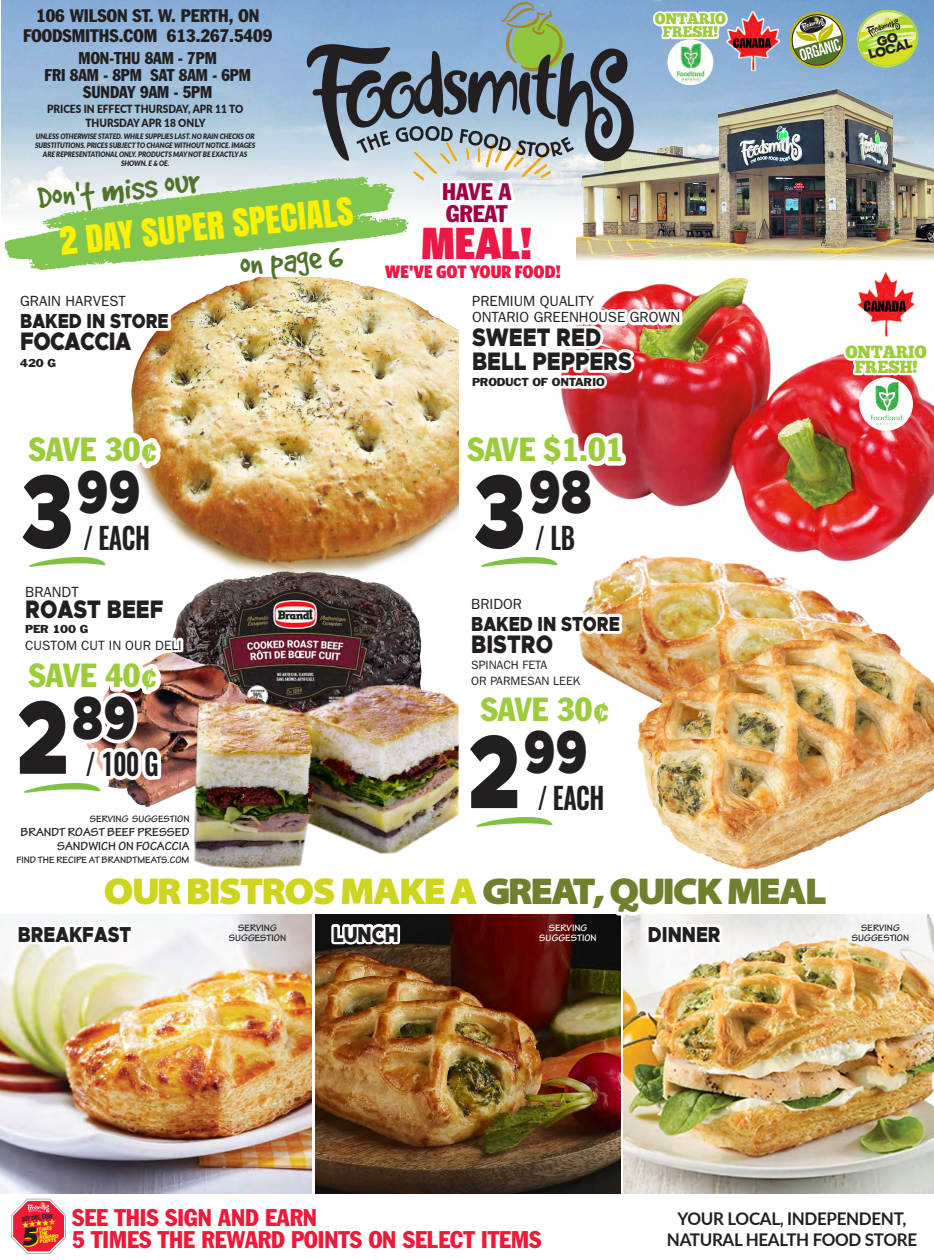
<style>
.page{position:relative;width:934px;height:1260px;background:#fff}
.page>*{position:absolute;margin:0;border:0;box-sizing:border-box;transform-origin:0 0}
.t1{font:900 104.62px "Metropolis";color:#231f20;scale:.8 1}
.t2{font:900 61px "Metropolis";color:#231f20;scale:.8 1}
.t3{font:900 45.25px "Whitney Condensed";color:#ed1845}
.t4{font:41.75px "Ave Fedan PERSONALUSEONLY";color:#7fc241}
.t5{font:900 37.5px "Santana";letter-spacing:-.05em;color:#ced51e}
.t6{font:37.5px "Good Dog";color:#50752a}
.t7{font:35.5px "Anton";color:#fff101}
.t8{font:condensed 32.88px "Franklin Gothic";color:#9ccb3b}
.t9{font:600 29.75px "Oswald";letter-spacing:-.02em;color:#231f20;scale:.84 1}
.t10{font:900 25.38px "Metropolis";color:#231f20;scale:.84 1}
.t11{font:900 25.38px "Metropolis";letter-spacing:-.03em;color:#231f20;scale:.84 1}
.t12{font:condensed 23.75px "Franklin Gothic";color:#ed1a3a}
.t13{font:condensed 23.62px "Franklin Gothic";color:#a20044}
.t14{font:900 21.75px "Metropolis";color:#231f20;scale:.84 1}
.t15{font:900 20.38px "Metropolis";color:#231f20;scale:.84 1}
.t16{font:900 18.12px "Whitney Condensed";color:#ed1845;scale:1.04 1}
.t17{font:condensed 17.88px "Franklin Gothic";color:#231f20}
.t18{font:700 17.5px "Lato";letter-spacing:-.02em;color:#231f20}
.t19{font:17.5px "Chunk Five";letter-spacing:-.01em;color:#9ccb3b;scale:.95 1}
.t20{font:condensed 16.88px "Franklin Gothic";color:#231f20;scale:.95 1}
.t21{font:15.38px "Chunk Five";letter-spacing:-.01em;color:#9ccb3b;scale:.95 1}
.t22{font:14.75px "Franklin Gothic";color:#231f20}
.t23{font:13.62px/9.8px "Intro";color:#231f20;text-align:center;scale:1.05 1}
.t24{font:13.5px "Franklin Gothic";color:#231f20}
.t25{font:700 12.5px/13.8px "Tekton Pro";color:#231f20;text-align:right}
.t26{font:12.12px "Franklin Gothic";color:#231f20}
.t27{font:900 11.25px/13.5px "Lato";color:#231f20;text-align:center;scale:.9 1}
.t28{font:10.62px "Franklin Gothic";letter-spacing:-.02em;color:#231f20;scale:1.04 1}
.t29{font:700 10px "Tekton Pro";color:#231f20}
.t30{font:700 10px "Tekton Pro";color:#fff}
.t31{font:italic 900 7.5px/9px "Lato";letter-spacing:-.01em;color:#231f20;text-align:center;scale:.9 1}
.t32{font:700 6.88px "Bebas Neue";color:#231f20}
.t33{font:6.25px "Seeing Stars";color:#fff101}
.t34{font:900 5.12px "Santana";color:#fff101;scale:.92 1}
.s1{color:#6f812e}
</style>
<div class="page">
<img style="left:184px;top:577px;width:238px;height:108px">
<img style="left:108px;top:619px;width:186px;height:189px">
<img style="left:562px;top:277px;width:372px;height:255px">
<img style="left:131px;top:398px;width:327px;height:179px">
<div style="left:859px;top:377px;width:54px;height:54px;background:#fff;border-radius:50%"></div>
<img style="left:868px;top:380px;width:36px;height:51px">
<svg style="left:841px;top:333px;width:90px;height:45px"></svg>
<img style="left:847px;top:271px;width:78px;height:72px">
<img style="left:730px;top:63px;width:204px;height:198px">
<img style="left:788px;top:2px;width:137px;height:73px">
<img style="left:730px;top:8px;width:58px;height:69px">
<img style="left:0;top:914px;width:311px;height:279px">
<img style="left:315px;top:914px;width:305px;height:279px">
<img style="left:623px;top:914px;width:311px;height:279px">
<svg style="left:14px;top:916px;width:122px;height:33px"></svg>
<svg style="left:329px;top:915px;width:74px;height:38px"></svg>
<img style="left:833px;top:532px;width:73px;height:95px">
<img style="left:833px;top:627px;width:101px;height:212px">
<img style="left:455px;top:425px;width:378px;height:613px">
<img style="left:191px;top:685px;width:267px;height:186px">
<img style="left:4px;top:2px;width:726px;height:396px">
<img style="left:77px;top:428px;width:107px;height:358px">
<svg style="left:11px;top:1198px;width:55px;height:56px"></svg>
<p class="t17" style="left:36px;top:5px;width:225px">106 WILSON ST. W. PERTH, ON</p>
<p class="t17" style="left:23px;top:25px;width:251px">FOODSMITHS.COM 613.267.5409</p>
<p class="t20" style="left:79px;top:48px;width:147px">MON-THU 8AM - 7PM</p>
<p class="t20" style="left:45px;top:64px;width:219px">FRI 8AM - 8PM SAT 8AM - 6PM</p>
<p class="t20" style="left:83px;top:81px;width:137px">SUNDAY 9AM - 5PM</p>
<p class="t27" style="left:47px;top:102px;width:219px">PRICES IN EFFECT THURSDAY, APR 11 TO<br>THURSDAY APR 18 ONLY</p>
<p class="t31" style="left:35px;top:131px;width:246px">UNLESS OTHERWISE STATED. WHILE SUPPLIES LAST. NO RAIN CHECKS OR SUBSTITUTIONS. PRICES SUBJECT TO CHANGE WITHOUT NOTICE. IMAGES ARE REPRESENTATIONAL ONLY. PRODUCTS MAY NOT BE EXACTLY AS SHOWN. E &amp; OE.</p>
<p class="t6" style="left:35px;top:178px;width:165px;rotate:-6deg">Don't miss our</p>
<p class="t7" style="left:57px;top:214px;width:296px;rotate:-6deg">2 DAY SUPER SPECIALS</p>
<p class="t6" style="left:237px;top:246px;width:105px;rotate:-6deg">on page 6</p>
<p class="t22" style="left:20px;top:293px;width:107px">GRAIN HARVEST</p>
<p class="t15" style="left:20px;top:308px;width:178px">BAKED IN STORE</p>
<p class="t11" style="left:20px;top:325px;width:134px">FOCACCIA</p>
<p class="t28" style="left:20px;top:356px;width:36px">420 G</p>
<p class="t8" style="left:29px;top:429px;width:131px">SAVE 30¢</p>
<p class="t2" style="left:76px;top:453px;width:82px">99</p>
<p class="t9" style="left:83px;top:517px;width:81px">/ EACH</p>
<p class="t1" style="left:21px;top:444px;width:66px">3</p>
<p class="t4" style="left:102px;top:514px;width:78px">2</p>
<p class="t22" style="left:25px;top:583px;width:55px">BRANDT</p>
<p class="t10" style="left:25px;top:593px;width:166px">ROAST BEEF</p>
<p class="t28" style="left:25px;top:623px;width:62px">PER 100 G</p>
<p class="t24" style="left:25px;top:637px;width:158px">CUSTOM CUT IN OUR DELI</p>
<p class="t8" style="left:29px;top:655px;width:131px">SAVE 40¢</p>
<p class="t2" style="left:72px;top:679px;width:80px">89</p>
<p class="t9" style="left:86px;top:743px;width:89px">/ 100 G</p>
<p class="t1" style="left:16px;top:671px;width:67px">2</p>
<p class="t4" style="left:98px;top:740px;width:78px">2</p>
<p class="t29" style="left:90px;top:813px;width:101px">SERVING SUGGESTION</p>
<p class="t25" style="left:21px;top:825px;width:170px">BRANDT ROAST BEEF PRESSED<br>SANDWICH ON FOCACCIA</p>
<p class="t29" style="left:16px;top:854px;width:175px">FIND THE RECIPE AT BRANDTMEATS.COM</p>
<p class="t13" style="left:442px;top:178px;width:71px">HAVE A</p>
<p class="t13" style="left:446px;top:199px;width:63px">GREAT</p>
<p class="t3" style="left:422px;top:217px;width:112px">MEAL!</p>
<p class="t16" style="left:385px;top:261px;width:170px">WE'VE GOT YOUR FOOD!</p>
<p class="t21" style="left:655px;top:10px;width:76px">ONTARIO</p>
<p class="t21" style="left:663px;top:23px;width:59px">FRESH!</p>
<p class="t22" style="left:472px;top:293px;width:124px">PREMIUM QUALITY</p>
<p class="t22" style="left:472px;top:309px;width:210px">ONTARIO GREENHOUSE GROWN</p>
<p class="t10" style="left:472px;top:321px;width:155px">SWEET RED</p>
<p class="t10" style="left:472px;top:345px;width:192px">BELL PEPPERS</p>
<p class="t28" style="left:472px;top:375px;width:129px">PRODUCT OF ONTARIO</p>
<p class="t8" style="left:467px;top:429px;width:157px">SAVE $1.01</p>
<p class="t2" style="left:529px;top:453px;width:80px">98</p>
<p class="t9" style="left:535px;top:517px;width:49px">/ LB</p>
<p class="t1" style="left:473px;top:445px;width:66px">3</p>
<p class="t4" style="left:554px;top:514px;width:78px">2</p>
<p class="t22" style="left:471px;top:596px;width:52px">BRIDOR</p>
<p class="t15" style="left:471px;top:611px;width:178px">BAKED IN STORE</p>
<p class="t10" style="left:471px;top:628px;width:99px">BISTRO</p>
<p class="t26" style="left:471px;top:658px;width:78px">SPINACH FETA</p>
<p class="t26" style="left:471px;top:674px;width:111px">OR PARMESAN LEEK</p>
<p class="t8" style="left:481px;top:690px;width:131px">SAVE 30¢</p>
<p class="t2" style="left:524px;top:713px;width:82px">99</p>
<p class="t9" style="left:537px;top:777px;width:81px">/ EACH</p>
<p class="t1" style="left:468px;top:705px;width:67px">2</p>
<p class="t4" style="left:549px;top:774px;width:78px">2</p>
<p class="t5" style="left:103px;top:872px;width:725px">OUR BISTROS MAKE A <span class="s1">GREAT, QUICK MEAL</span></p>
<p class="t14" style="left:18px;top:920px;width:137px">BREAKFAST</p>
<p class="t14" style="left:333px;top:920px;width:80px">LUNCH</p>
<p class="t14" style="left:648px;top:920px;width:88px">DINNER</p>
<p class="t29" style="left:238px;top:922px;width:40px">SERVING</p>
<p class="t29" style="left:229px;top:932px;width:59px">SUGGESTION</p>
<p class="t30" style="left:549px;top:922px;width:40px">SERVING</p>
<p class="t30" style="left:539px;top:932px;width:59px">SUGGESTION</p>
<p class="t23" style="left:864px;top:41px;width:45px;rotate:-16deg">GO<br>LOCAL</p>
<p class="t19" style="left:845px;top:342px;width:87px">ONTARIO</p>
<p class="t19" style="left:855px;top:356px;width:68px">FRESH!</p>
<p class="t29" style="left:861px;top:922px;width:40px">SERVING</p>
<p class="t29" style="left:852px;top:932px;width:59px">SUGGESTION</p>
<p class="t32" style="left:21px;top:1215px;width:32px;rotate:-6deg">BUY THIS, EARN</p>
<p class="t34" style="left:38px;top:1227px;width:16px;rotate:-6deg">TIMES</p>
<p class="t34" style="left:39px;top:1235px;width:23px;rotate:-6deg">REWARD</p>
<p class="t34" style="left:39px;top:1239px;width:20px;rotate:-6deg">POINTS</p>
<p class="t33" style="left:22px;top:1222px;width:35px;rotate:-6deg">WWWWW</p>
<p class="t12" style="left:72px;top:1203px;width:246px">SEE THIS SIGN AND EARN</p>
<p class="t12" style="left:72px;top:1225px;width:471px">5 TIMES THE REWARD POINTS ON SELECT ITEMS</p>
<p class="t18" style="left:677px;top:1206px;width:230px">YOUR LOCAL, INDEPENDENT,</p>
<p class="t18" style="left:667px;top:1227px;width:252px">NATURAL HEALTH FOOD STORE</p>
</div>
